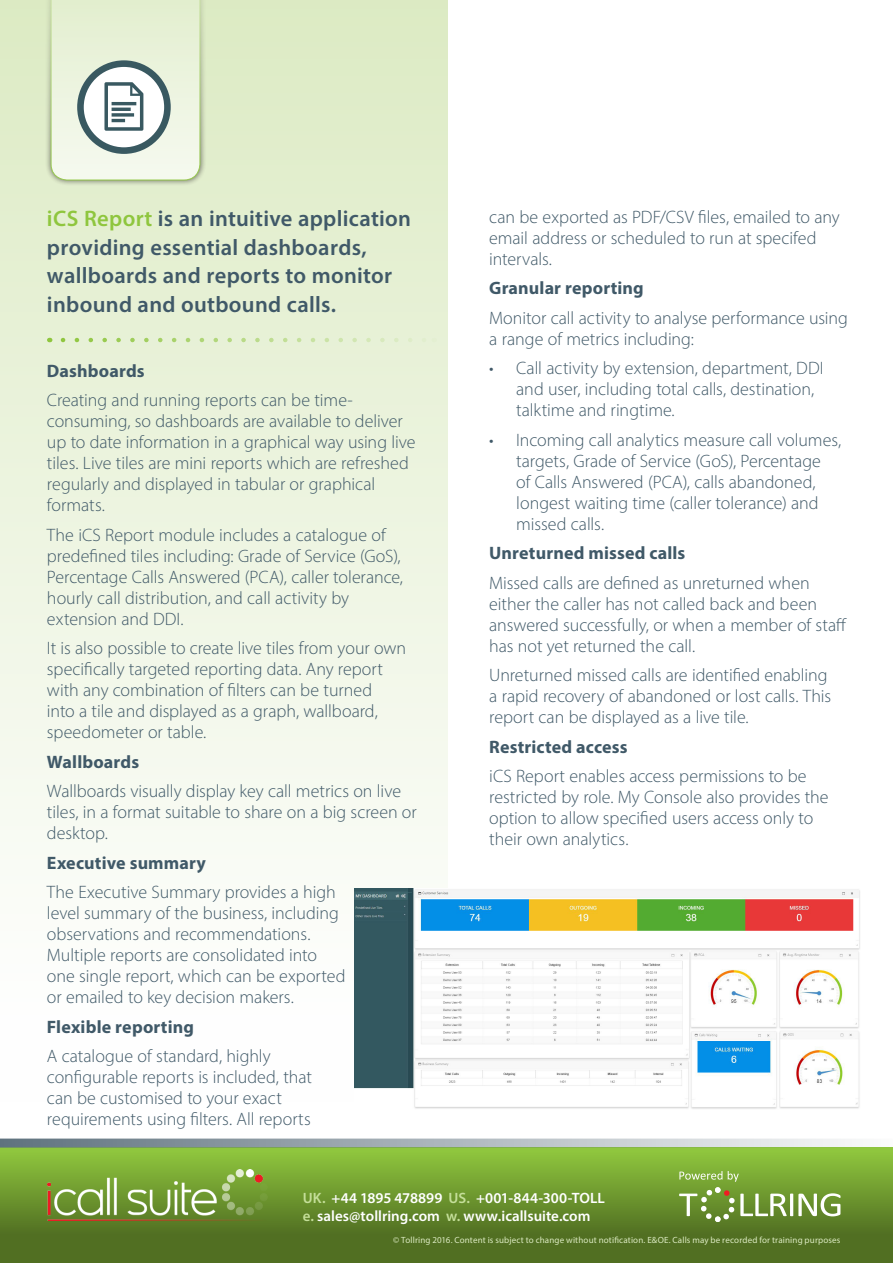
<style>
.page{position:relative;width:893px;height:1263px;background:#fff}
.page>*{position:absolute;margin:0;border:0;box-sizing:border-box;transform-origin:0 0}
.t1{font:600 22.5px/28.5px "Myriad Pro";letter-spacing:.015em;color:#405968}
.t2{font:300 18px/21px "Myriad Pro";letter-spacing:-.005em;color:#405968}
.t3{font:700 18px "Myriad Pro";letter-spacing:.01em;color:#405968}
.t4{font:600 15px "Myriad Pro";color:#fff}
.t5{font:9px "Myriad Pro";letter-spacing:.015em;color:#dbeac1}
.s1{color:#8fc63e}
.s2{color:#c5df9a}
</style>
<div class="page">
<div style="left:0;top:1147px;width:893px;height:116px;background:linear-gradient(to bottom,#8ec43d,#465f1d)"></div>
<div style="left:0;top:0;width:447px;height:1101px;background:linear-gradient(to bottom,#dceac3,#fff)"></div>
<div style="left:45px;top:0;width:162px;height:186px;background:#231f20;opacity:.75"></div>
<svg style="left:63px;top:338px;width:364px;height:4px"></svg>
<svg style="left:51px;top:0;width:149px;height:180px"></svg>
<img style="left:354px;top:888px;width:506px;height:221px">
<svg style="left:0;top:1138px;width:852px;height:9px;background:#afb8be"></svg>
<img style="left:48px;top:1170px;width:220px;height:51px">
<svg style="left:679px;top:1171px;width:161px;height:51px;background:#85a750"></svg>
<p class="t1" style="left:47px;top:204px;width:365px"><span class="s1">iCS Report</span> is an intuitive application providing essential dashboards, wallboards and reports to monitor inbound and outbound calls.</p>
<p class="t3" style="left:47px;top:359px;width:99px">Dashboards</p>
<p class="t2" style="left:47px;top:390px;width:370px">Creating and running reports can be time&shy;consuming, so dashboards are available to deliver up to date information in a graphical way using live tiles. Live tiles are mini reports which are refreshed regularly and displayed in tabular or graphical formats.</p>
<p class="t2" style="left:47px;top:524px;width:358px">The iCS Report module includes a catalogue of predefined tiles including: Grade of Service (GoS), Percentage Calls Answered (PCA), caller tolerance, hourly call distribution, and call activity by extension and DDI.</p>
<p class="t2" style="left:47px;top:638px;width:361px">It is also possible to create live tiles from your own specifically targeted reporting data. Any report with any combination of filters can be turned<br>into a tile and displayed as a graph, wallboard, speedometer or table.</p>
<p class="t3" style="left:47px;top:750px;width:94px">Wallboards</p>
<p class="t2" style="left:47px;top:781px;width:371px">Wallboards visually display key call metrics on live tiles, in a format suitable to share on a big screen or desktop.</p>
<p class="t3" style="left:47px;top:851px;width:161px">Executive summary</p>
<p class="t2" style="left:47px;top:882px;width:300px">The Executive Summary provides a high level summary of the business, including observations and recommendations.<br>Multiple reports are consolidated into one single report, which can be exported or emailed to key decision makers.</p>
<p class="t3" style="left:47px;top:1015px;width:148px">Flexible reporting</p>
<p class="t2" style="left:47px;top:1046px;width:266px">A catalogue of standard, highly configurable reports is included, that can be customised to your exact requirements using filters. All reports</p>
<p class="t2" style="left:489px;top:206px;width:352px">can be exported as PDF/CSV files, emailed to any email address or scheduled to run at specifed intervals.</p>
<p class="t3" style="left:489px;top:276px;width:156px">Granular reporting</p>
<p class="t2" style="left:489px;top:307px;width:360px">Monitor call activity to analyse performance using a range of metrics including:</p>
<p class="t2" style="left:516px;top:357px;width:309px;text-indent:-27px">• Call activity by extension, department, DDI and user, including total calls, destination, talktime and ringtime.</p>
<p class="t2" style="left:516px;top:429px;width:327px;text-indent:-27px">• Incoming call analytics measure call volumes, targets, Grade of Service (GoS), Percentage<br>of Calls Answered (PCA), calls abandoned, longest waiting time (caller tolerance) and missed calls.</p>
<p class="t3" style="left:489px;top:541px;width:198px">Unreturned missed calls</p>
<p class="t2" style="left:489px;top:572px;width:359px">Missed calls are defined as unreturned when either the caller has not called back and been answered successfully, or when a member of staff has not yet returned the call.</p>
<p class="t2" style="left:489px;top:665px;width:343px">Unreturned missed calls are identified enabling a rapid recovery of abandoned or lost calls. This report can be displayed as a live tile.</p>
<p class="t3" style="left:489px;top:735px;width:140px">Restricted access</p>
<p class="t2" style="left:489px;top:766px;width:341px">iCS Report enables access permissions to be restricted by role. My Console also provides the option to allow specified users access only to their own analytics.</p>
<p class="t4" style="left:303px;top:1188px;width:304px"><span class="s2">UK.</span> +44 1895 478899 <span class="s2">US.</span> +001-844-300-TOLL</p>
<p class="t4" style="left:303px;top:1206px;width:289px"><span class="s2">e.</span> sales@tollring.com <span class="s2">w.</span> www.icallsuite.com</p>
<p class="t5" style="left:393px;top:1235px;width:449px">© Tollring 2016. Content is subject to change without notification. E&amp;OE. Calls may be recorded for training purposes</p>
</div>
